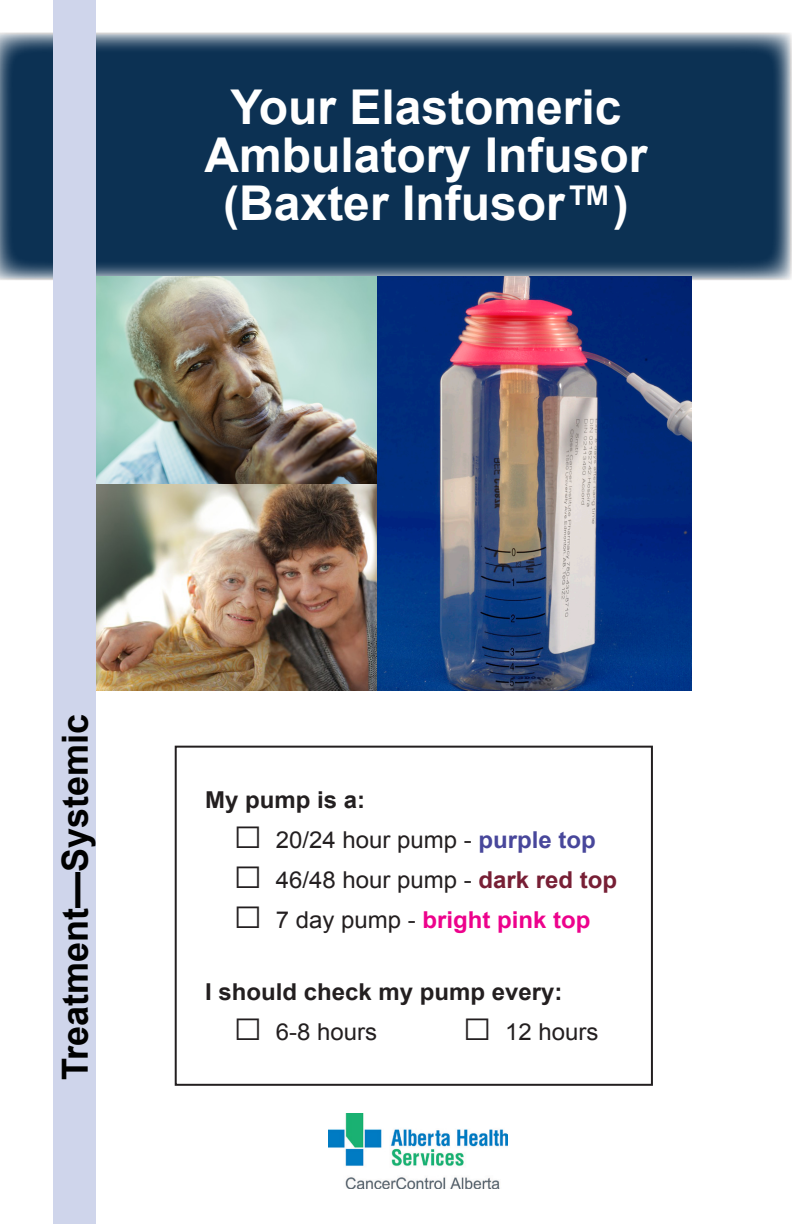
<style>
.page{position:relative;width:792px;height:1224px;background:#fff}
.page>*{position:absolute;margin:0;border:0;box-sizing:border-box;transform-origin:0 0}
.t1{font:700 48px/48px "Arial";color:#fff;text-align:center}
.t2{font:700 36px "Arial";color:#000}
.t3{font:23.2px "Arial";color:#231f20}
.t4{font:700 23.2px "Arial";color:#231f20}
.t5{font:700 23.2px "Arial";color:#ed028c}
.s1{font-weight:700;font-style:italic;font-size:46.6px}
.s2{font-weight:700;color:#48479b}
.s3{font-weight:700;color:#771f35}
.s4{font-style:italic;font-size:46.6px;color:#231f20}
.s5{font-weight:400;color:#231f20}
</style>
<div class="page">
<svg style="left:0;top:32px;width:792px;height:248px;background:#183b5b"></svg>
<div style="left:54px;top:0;width:42px;height:1224px;background:#cfd5eb"></div>
<img style="left:377px;top:276px;width:314px;height:414px">
<img style="left:96px;top:276px;width:281px;height:414px">
<div style="left:175px;top:746px;width:478px;height:340px;border:2px solid #231f20"></div>
<img style="left:328px;top:1114px;width:180px;height:74px">
<h1 class="t1" style="left:205px;top:84px;width:444px">Your Elastomeric<br>Ambulatory Infusor (Baxter Infusor™)</h1>
<h2 class="t2" style="left:51px;top:1080px;width:368px;rotate:-90deg">Treatment—Systemic</h2>
<p class="t4" style="left:205px;top:785px;width:162px">My pump is a:</p>
<p class="t3" style="left:233px;top:825px;width:364px"><span class="s1">□</span> 20/24 hour pump - <span class="s2">purple top</span></p>
<p class="t3" style="left:233px;top:865px;width:385px"><span class="s1">□</span> 46/48 hour pump - <span class="s3">dark red top</span></p>
<p class="t5" style="left:233px;top:905px;width:359px"><span class="s4">□</span> <span class="s5">7 day pump -</span> bright pink top</p>
<p class="t4" style="left:205px;top:977px;width:359px">I should check my pump every:</p>
<p class="t3" style="left:233px;top:1017px;width:145px"><span class="s1">□</span> 6-8 hours</p>
<p class="t3" style="left:463px;top:1017px;width:137px"><span class="s1">□</span> 12 hours</p>
</div>
